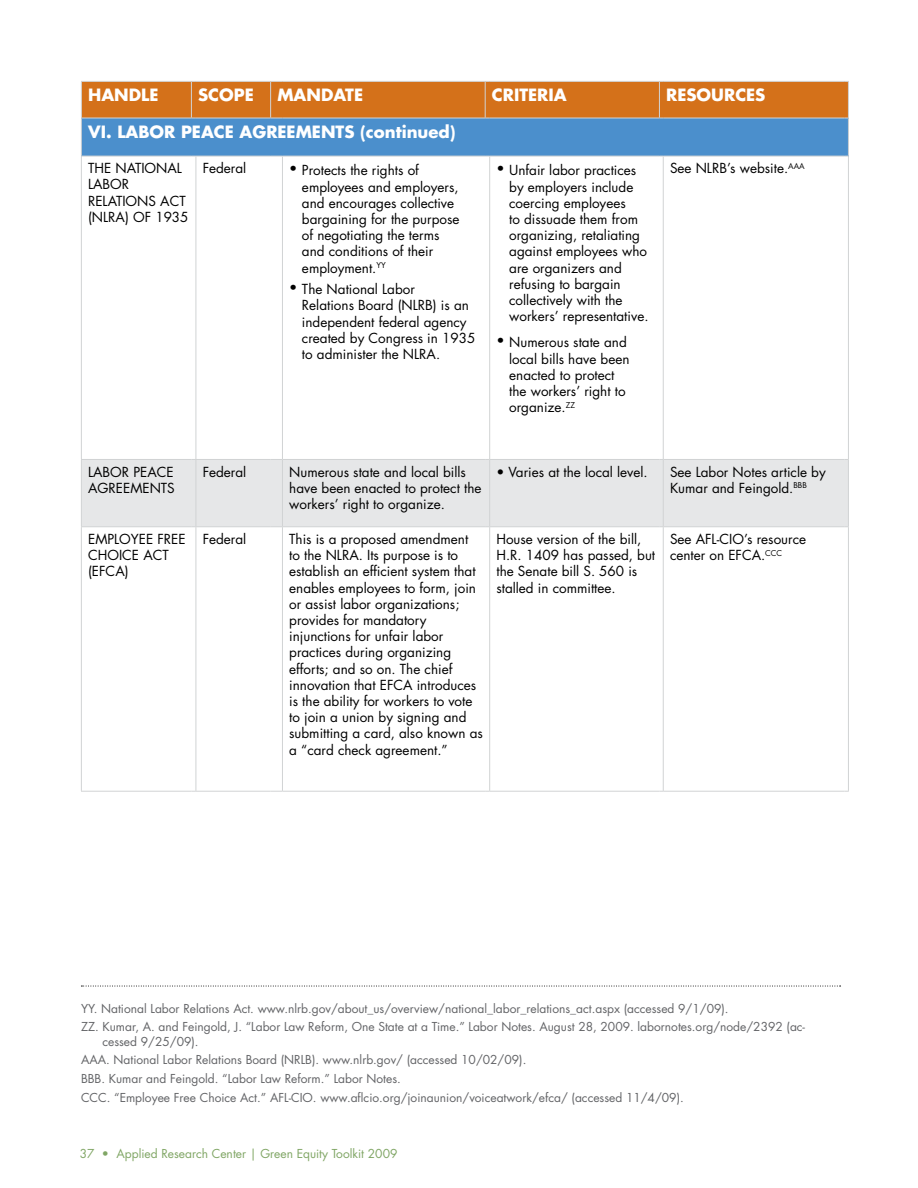
<style>
.page{position:relative;width:918px;height:1188px;background:#fff}
.page>*{position:absolute;margin:0;border:0;box-sizing:border-box;transform-origin:0 0}
.t1{font:700 16.5px "Futura";color:#fff}
.t2{font:13.5px/16.2px "Futura";color:#000}
.t3{font:12px/18.8px "Futura";color:#636467}
.t4{font:12px "Futura";color:#80a665}
</style>
<div class="page">
<div style="left:81px;top:118px;width:767px;height:38px;background:#4b8fcc"></div>
<svg style="left:82px;top:157px;width:766px;height:634px"></svg>
<div style="left:82px;top:460px;width:766px;height:66px;background:#e6e7e8"></div>
<svg style="left:81px;top:81px;width:768px;height:38px;background:#d27626"></svg>
<hr style="left:848px;top:82px;width:1px;height:36px;background:#d1d3d4">
<hr style="left:81px;top:118px;width:1px;height:38px;background:#d1d3d4">
<hr style="left:848px;top:118px;width:1px;height:38px;background:#d1d3d4">
<hr style="left:81px;top:156px;width:110px;height:1px;background:#d1d3d4">
<hr style="left:81px;top:156px;width:1px;height:303px;background:#d1d3d4">
<hr style="left:196px;top:156px;width:75px;height:1px;background:#d1d3d4">
<hr style="left:196px;top:156px;width:1px;height:303px;background:#d1d3d4">
<hr style="left:282px;top:156px;width:203px;height:1px;background:#d1d3d4">
<hr style="left:282px;top:156px;width:1px;height:303px;background:#d1d3d4">
<hr style="left:490px;top:156px;width:169px;height:1px;background:#d1d3d4">
<hr style="left:489px;top:156px;width:1px;height:303px;background:#d1d3d4">
<hr style="left:663px;top:156px;width:182px;height:1px;background:#d1d3d4">
<hr style="left:663px;top:156px;width:1px;height:303px;background:#d1d3d4">
<hr style="left:848px;top:156px;width:1px;height:303px;background:#d1d3d4">
<hr style="left:81px;top:459px;width:110px;height:1px;background:#d1d3d4">
<hr style="left:81px;top:460px;width:1px;height:66px;background:#d1d3d4">
<hr style="left:196px;top:459px;width:75px;height:1px;background:#d1d3d4">
<hr style="left:196px;top:460px;width:1px;height:66px;background:#d1d3d4">
<hr style="left:282px;top:459px;width:203px;height:1px;background:#d1d3d4">
<hr style="left:282px;top:460px;width:1px;height:66px;background:#d1d3d4">
<hr style="left:490px;top:459px;width:169px;height:1px;background:#d1d3d4">
<hr style="left:489px;top:460px;width:1px;height:66px;background:#d1d3d4">
<hr style="left:663px;top:459px;width:182px;height:1px;background:#d1d3d4">
<hr style="left:663px;top:460px;width:1px;height:66px;background:#d1d3d4">
<hr style="left:848px;top:460px;width:1px;height:66px;background:#d1d3d4">
<hr style="left:81px;top:526px;width:110px;height:1px;background:#d1d3d4">
<hr style="left:81px;top:527px;width:1px;height:264px;background:#d1d3d4">
<hr style="left:196px;top:526px;width:75px;height:1px;background:#d1d3d4">
<hr style="left:196px;top:527px;width:1px;height:264px;background:#d1d3d4">
<hr style="left:282px;top:526px;width:203px;height:1px;background:#d1d3d4">
<hr style="left:282px;top:527px;width:1px;height:264px;background:#d1d3d4">
<hr style="left:490px;top:526px;width:169px;height:1px;background:#d1d3d4">
<hr style="left:489px;top:527px;width:1px;height:264px;background:#d1d3d4">
<hr style="left:663px;top:526px;width:182px;height:1px;background:#d1d3d4">
<hr style="left:663px;top:527px;width:1px;height:264px;background:#d1d3d4">
<hr style="left:848px;top:527px;width:1px;height:264px;background:#d1d3d4">
<hr style="left:81px;top:791px;width:110px;height:1px;background:#d1d3d4">
<hr style="left:196px;top:791px;width:75px;height:1px;background:#d1d3d4">
<hr style="left:282px;top:791px;width:203px;height:1px;background:#d1d3d4">
<hr style="left:490px;top:791px;width:169px;height:1px;background:#d1d3d4">
<hr style="left:663px;top:791px;width:182px;height:1px;background:#d1d3d4">
<svg style="left:81px;top:986px;width:760px;height:1px"></svg>
<p class="t1" style="left:88px;top:84px;width:72px">HANDLE</p>
<p class="t1" style="left:198px;top:84px;width:57px">SCOPE</p>
<p class="t1" style="left:277px;top:84px;width:87px">MANDATE</p>
<p class="t1" style="left:492px;top:84px;width:75px">CRITERIA</p>
<p class="t1" style="left:666px;top:84px;width:99px">RESOURC ES</p>
<p class="t1" style="left:88px;top:121px;width:64px">VI . LABOR</p>
<p class="t1" style="left:181px;top:121px;width:143px">PEACE AGREEMENT</p>
<p class="t1" style="left:344px;top:121px;width:113px">S (CONTINUED)</p>
<p class="t2" style="left:88px;top:160px;width:102px">THE NATIONAL<br>LABOR<br>RELATIONS ACT (NLRA) OF 1935</p>
<p class="t2" style="left:203px;top:160px;width:45px">Federal</p>
<p class="t2" style="left:302px;top:163px;width:159px;text-indent:-13px">• Protects the rights of employees and employers, and encourages collective bargaining for the purpose of negotiating the terms and conditions of their employment.<sup>YY</sup></p>
<p class="t2" style="left:302px;top:281px;width:175px;text-indent:-13px">• The National Labor<br>Relations Board (NLRB) is an independent federal agency created by Congress in 1935 to administer the NLRA.</p>
<p class="t2" style="left:670px;top:160px;width:136px">See NLRB’s website.<sup>AAA</sup></p>
<p class="t2" style="left:509px;top:163px;width:141px;text-indent:-13px">• Unfair labor practices by employers include coercing employees<br>to dissuade them from organizing, retaliating against employees who are organizers and refusing to bargain collectively with the workers’ representative.</p>
<p class="t2" style="left:509px;top:334px;width:122px;text-indent:-13px">• Numerous state and local bills have been enacted to protect the workers’ right to organize.<sup>ZZ</sup></p>
<p class="t2" style="left:88px;top:464px;width:88px">LABOR PEACE<br>AGREEMENTS</p>
<p class="t2" style="left:203px;top:464px;width:45px">Federal</p>
<p class="t2" style="left:289px;top:464px;width:194px">Numerous state and local bills have been enacted to protect the workers’ right to organize.</p>
<p class="t2" style="left:496px;top:464px;width:153px">• Varies at the local level.</p>
<p class="t2" style="left:670px;top:464px;width:157px">See Labor Notes article by<br>Kumar and Feingold.<sup>BBB</sup></p>
<p class="t2" style="left:88px;top:531px;width:99px">EMPLOYEE FREE<br>CHOICE ACT (EFCA)</p>
<p class="t2" style="left:203px;top:531px;width:45px">Federal</p>
<p class="t2" style="left:289px;top:531px;width:195px">This is a proposed amendment<br>to the NLRA. Its purpose is to establish an efficient system that enables employees to form, join or assist labor organizations; provides for mandatory injunctions for unfair labor practices during organizing efforts; and so on. The chief innovation that EFCA introduces is the ability for workers to vote to join a union by signing and submitting a card, also known as a “card check agreement.”</p>
<p class="t2" style="left:496px;top:531px;width:160px">House version of the bill,<br>H.R. 1409 has passed, but the Senate bill S. 560 is stalled in committee.</p>
<p class="t2" style="left:670px;top:531px;width:138px">See AFL-CIO’s resource center on EFCA.<sup>CCC</sup></p>
<p class="t3" style="left:81px;top:999px;width:726px">YY. National Labor Relations Act. www.nlrb.gov/about_us/overview/national_labor_relations_act.aspx (accessed 9/1/09).<br>ZZ. Kumar, A. and Feingold, J. “Labor Law Reform, One State at a Time.” Labor Notes. August 28, 2009. labornotes.org/node/2392 (ac-</p>
<p class="t3" style="left:81px;top:1032px;width:604px;text-indent:21px">cessed 9/25/09).<br>AAA. National Labor Relations Board (NRLB). www.nlrb.gov/ (accessed 10/02/09).<br>BBB. Kumar and Feingold. “Labor Law Reform.” Labor Notes.<br>CCC. “Employee Free Choice Act.” AFL-CIO. www.aflcio.org/joinaunion/voiceatwork/efca/ (accessed 11/4/09).</p>
<p class="t4" style="left:80px;top:1146px;width:319px">37 • Applied Research Center | Green Equity Toolkit 2009</p>
</div>
